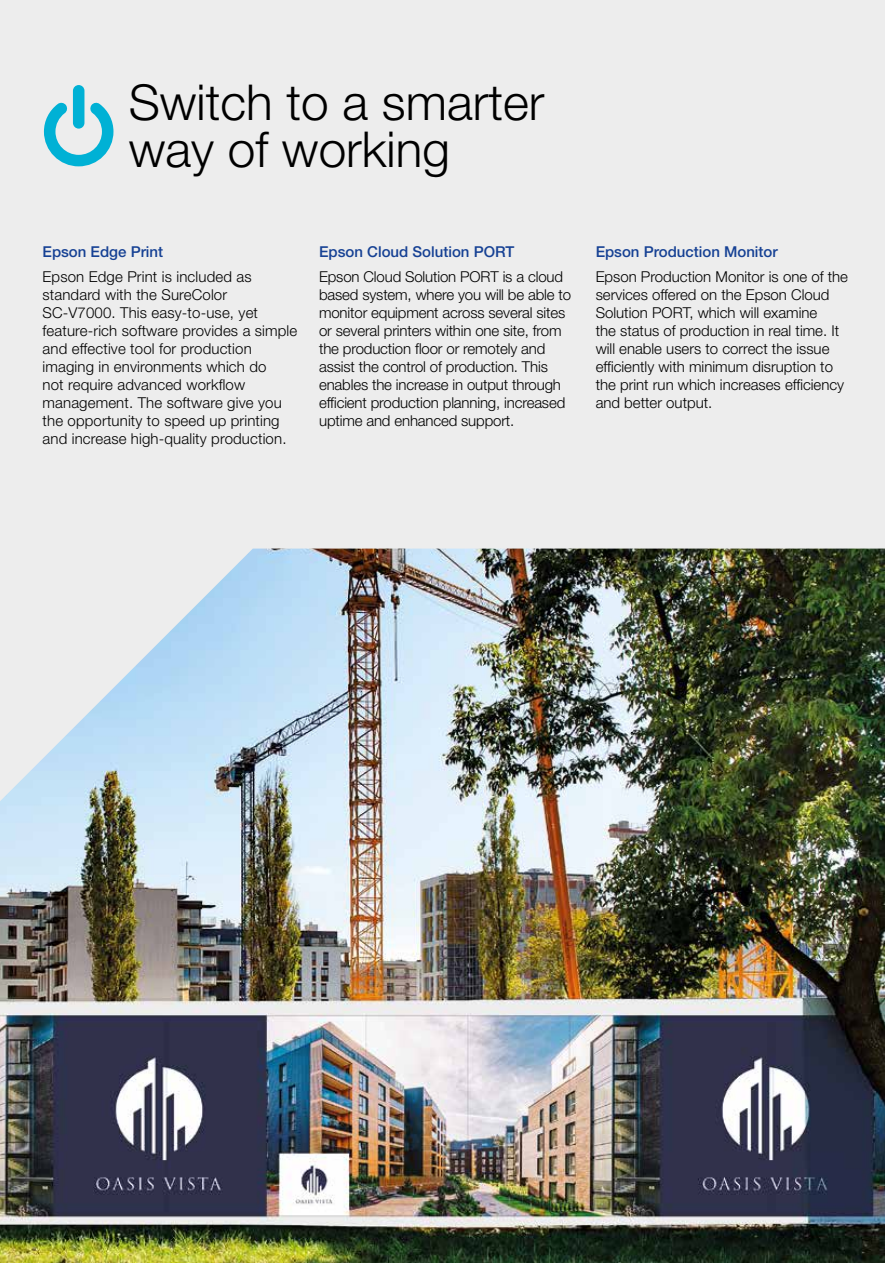
<style>
.page{position:relative;width:885px;height:1263px;background:#fff}
.page>*{position:absolute;margin:0;border:0;box-sizing:border-box;transform-origin:0 0}
.t1{font:300 49.5px/46.5px "Helvetica Neue LT Pro";color:#000}
.t2{font:300 15px/18px "Helvetica Neue LT Pro";color:#000}
.t3{font:500 15px "Helvetica Neue LT Pro";color:#164194}
</style>
<div class="page">
<div style="left:0;top:0;width:884px;height:1263px;background:#ededed"></div>
<img style="left:0;top:549px;width:884px;height:714px">
<svg style="left:44px;top:85px;width:69px;height:81px"></svg>
<h1 class="t1" style="left:129px;top:78px;width:417px">Switch to a smarter way of working</h1>
<p class="t3" style="left:43px;top:243px;width:122px">Epson Edge Print</p>
<p class="t2" style="left:43px;top:267px;width:256px">Epson Edge Print is included as standard with the SureColor SC-V7000. This easy-to-use, yet feature-rich software provides a simple and effective tool for production imaging in environments which do<br>not require advanced workflow management. The software give you the opportunity to speed up printing and increase high-quality production.</p>
<p class="t3" style="left:319px;top:243px;width:197px">Epson Cloud Solution PORT</p>
<p class="t2" style="left:319px;top:267px;width:253px">Epson Cloud Solution PORT is a cloud based system, where you will be able to monitor equipment across several sites or several printers within one site, from the production floor or remotely and assist the control of production. This enables the increase in output through efficient production planning, increased uptime and enhanced support.</p>
<p class="t3" style="left:595px;top:243px;width:184px">Epson Production Monitor</p>
<p class="t2" style="left:595px;top:267px;width:254px">Epson Production Monitor is one of the services offered on the Epson Cloud Solution PORT, which will examine<br>the status of production in real time. It will enable users to correct the issue efficiently with minimum disruption to the print run which increases efficiency and better output.</p>
</div>
